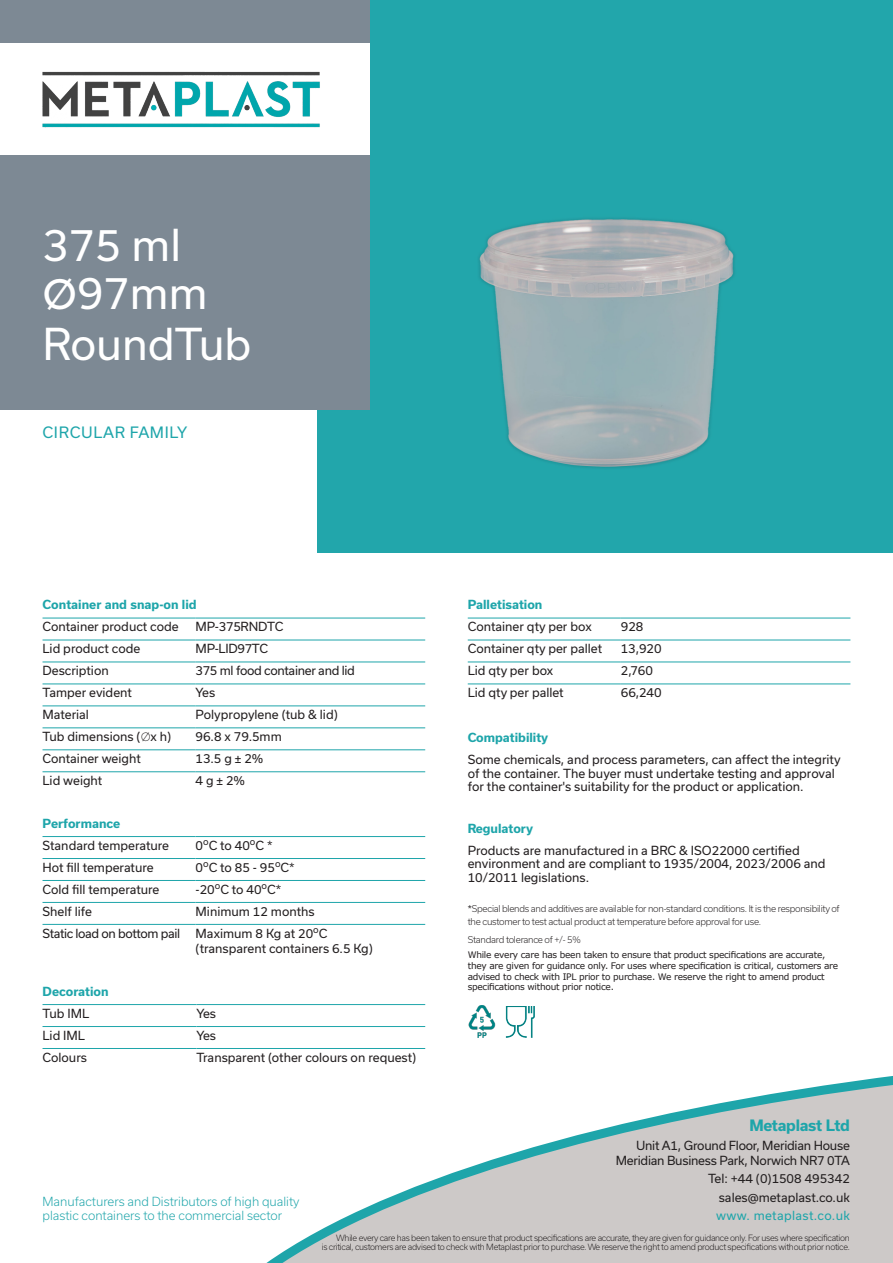
<style>
.page{position:relative;width:893px;height:1263px;background:#fff}
.page>*{position:absolute;margin:0;border:0;box-sizing:border-box;transform-origin:0 0}
.Product_title{font:42px/48px "Usual";color:#fff}
.IPL_DocSubhead{font:15px "Usual";letter-spacing:.045em;color:#1ea5aa}
.IPL_PullPara{font:700 15px "Usual";letter-spacing:-.02em;color:#1ea5aa}
.IPL_PullPara-2{font:12px/13.5px "Usual";color:#231f20}
.IPL_Table_head{font:700 12px "Usual";color:#1ea5aa}
.IPL_PullPara-3{font:300 12px/14.4px "Usual";color:#1ea5aa}
.IPL_PullPara-4{font:12px "Usual";letter-spacing:-.02em;color:#231f20}
.IPL_PullPara-5{font:12px "Usual";letter-spacing:-.025em;color:#231f20}
.IPL_PullPara-6{font:12px "Usual";letter-spacing:-.03em;color:#231f20}
.IPL_PullPara-7{font:12px "Usual";letter-spacing:.03em;color:#1ea5aa}
.IPL_Notes{font:9px/10.8px "Verdana";letter-spacing:-.03em;color:#231f20}
.t1{font:300 9px/13.5px "Usual";letter-spacing:-.03em;color:#231f20}
.t2{font:300 8.25px "Usual";letter-spacing:-.035em;color:#231f20}
.s1{font-family:"Museo Sans 500"}
.s2{font-family:"Museo Sans 100"}
.s3{font-family:"Arial"}
.s4{font-weight:400}
</style>
<div class="page">
<img style="left:317px;top:0;width:576px;height:553px">
<hr style="left:43px;top:618px;width:153px;height:1px;background:#1ea5aa">
<hr style="left:43px;top:640px;width:153px;height:1px;background:#1ea5aa">
<hr style="left:43px;top:662px;width:153px;height:1px;background:#1ea5aa">
<hr style="left:196px;top:618px;width:229px;height:1px;background:#1ea5aa">
<hr style="left:196px;top:640px;width:229px;height:1px;background:#1ea5aa">
<hr style="left:196px;top:662px;width:229px;height:1px;background:#1ea5aa">
<hr style="left:43px;top:684px;width:153px;height:1px;background:#1ea5aa">
<hr style="left:196px;top:684px;width:229px;height:1px;background:#1ea5aa">
<hr style="left:43px;top:706px;width:153px;height:1px;background:#1ea5aa">
<hr style="left:196px;top:706px;width:229px;height:1px;background:#1ea5aa">
<hr style="left:43px;top:728px;width:153px;height:1px;background:#1ea5aa">
<hr style="left:43px;top:749px;width:153px;height:1px;background:#1ea5aa">
<hr style="left:43px;top:771px;width:153px;height:1px;background:#1ea5aa">
<hr style="left:196px;top:728px;width:229px;height:1px;background:#1ea5aa">
<hr style="left:196px;top:749px;width:229px;height:1px;background:#1ea5aa">
<hr style="left:196px;top:771px;width:229px;height:1px;background:#1ea5aa">
<hr style="left:43px;top:836px;width:153px;height:1px;background:#1ea5aa">
<hr style="left:43px;top:858px;width:153px;height:1px;background:#1ea5aa">
<hr style="left:43px;top:880px;width:153px;height:1px;background:#1ea5aa">
<hr style="left:43px;top:902px;width:153px;height:1px;background:#1ea5aa">
<hr style="left:196px;top:836px;width:229px;height:1px;background:#1ea5aa">
<hr style="left:196px;top:858px;width:229px;height:1px;background:#1ea5aa">
<hr style="left:196px;top:880px;width:229px;height:1px;background:#1ea5aa">
<hr style="left:196px;top:902px;width:229px;height:1px;background:#1ea5aa">
<hr style="left:43px;top:924px;width:153px;height:1px;background:#1ea5aa">
<hr style="left:196px;top:924px;width:229px;height:1px;background:#1ea5aa">
<hr style="left:43px;top:1004px;width:153px;height:1px;background:#1ea5aa">
<hr style="left:43px;top:1026px;width:153px;height:1px;background:#1ea5aa">
<hr style="left:196px;top:1004px;width:229px;height:1px;background:#1ea5aa">
<hr style="left:196px;top:1026px;width:229px;height:1px;background:#1ea5aa">
<hr style="left:43px;top:1048px;width:153px;height:1px;background:#1ea5aa">
<hr style="left:196px;top:1048px;width:229px;height:1px;background:#1ea5aa">
<img style="left:468px;top:1005px;width:27px;height:33px">
<img style="left:506px;top:1006px;width:28px;height:32px">
<hr style="left:468px;top:618px;width:153px;height:1px;background:#1ea5aa">
<hr style="left:621px;top:618px;width:229px;height:1px;background:#1ea5aa">
<hr style="left:468px;top:640px;width:153px;height:1px;background:#1ea5aa">
<hr style="left:621px;top:640px;width:229px;height:1px;background:#1ea5aa">
<hr style="left:468px;top:662px;width:153px;height:1px;background:#1ea5aa">
<hr style="left:621px;top:662px;width:229px;height:1px;background:#1ea5aa">
<hr style="left:468px;top:684px;width:153px;height:1px;background:#1ea5aa">
<hr style="left:621px;top:684px;width:229px;height:1px;background:#1ea5aa">
<div style="left:0;top:35px;width:369px;height:131px;background:#fff"></div>
<div style="left:0;top:155px;width:369px;height:255px;background:#7d8994"></div>
<div style="left:0;top:0;width:369px;height:43px;background:#7d8994"></div>
<img style="left:42px;top:71px;width:278px;height:57px">
<svg style="left:266px;top:1076px;width:627px;height:187px"></svg>
<p class="Product_title" style="left:43px;top:221px;width:167px">375 ml<br><span class="s1">Ø</span>97mm</p>
<p class="Product_title" style="left:43px;top:320px;width:211px">RoundTub</p>
<p class="IPL_DocSubhead" style="left:43px;top:424px;width:146px">CIRCULAR FAMILY</p>
<p class="IPL_Table_head" style="left:43px;top:598px;width:156px">Container and snap-on lid</p>
<p class="IPL_PullPara-2" style="left:43px;top:620px;width:138px">Container product code</p>
<p class="IPL_PullPara-4" style="left:196px;top:619px;width:89px">MP-375RNDTC</p>
<p class="IPL_PullPara-2" style="left:43px;top:642px;width:99px">Lid product code</p>
<p class="IPL_PullPara-5" style="left:196px;top:642px;width:74px">MP-LID97TC</p>
<p class="IPL_PullPara-2" style="left:43px;top:664px;width:68px">Description</p>
<p class="IPL_PullPara-5" style="left:196px;top:664px;width:161px">375 ml food container and lid</p>
<p class="IPL_PullPara-2" style="left:43px;top:686px;width:91px">Tamper evident</p>
<p class="IPL_PullPara-2" style="left:196px;top:686px;width:21px">Yes</p>
<p class="IPL_PullPara-2" style="left:43px;top:708px;width:48px">Material</p>
<p class="IPL_PullPara-2" style="left:196px;top:708px;width:144px">Polypropylene (tub &amp; lid)</p>
<p class="IPL_PullPara-2" style="left:43px;top:730px;width:130px">Tub dimensions (<span class="s2">Ø</span>x h)</p>
<p class="IPL_PullPara-2" style="left:196px;top:730px;width:88px">96.8 x 79.5mm</p>
<p class="IPL_PullPara-2" style="left:43px;top:752px;width:100px">Container weight</p>
<p class="IPL_PullPara-2" style="left:196px;top:752px;width:69px">13.5 g <span class="s3">±</span> 2%</p>
<p class="IPL_PullPara-2" style="left:43px;top:774px;width:61px">Lid weight</p>
<p class="IPL_PullPara-2" style="left:196px;top:774px;width:51px">4 g <span class="s3">±</span> 2%</p>
<p class="IPL_Table_head" style="left:43px;top:816px;width:79px">Performance</p>
<p class="IPL_PullPara-2" style="left:43px;top:839px;width:128px">Standard temperature</p>
<p class="IPL_PullPara-2" style="left:196px;top:839px;width:78px">0<sup>o</sup>C to 40<sup>o</sup>C *</p>
<p class="IPL_PullPara-2" style="left:43px;top:860px;width:113px">Hot fill temperature</p>
<p class="IPL_PullPara-2" style="left:196px;top:860px;width:101px">0<sup>o</sup>C to 85 - 95<sup>o</sup>C*</p>
<p class="IPL_PullPara-2" style="left:43px;top:882px;width:118px">Cold fill temperature</p>
<p class="IPL_PullPara-2" style="left:196px;top:882px;width:87px">-20<sup>o</sup>C to 40<sup>o</sup>C*</p>
<p class="IPL_PullPara-2" style="left:43px;top:904px;width:51px">Shelf life</p>
<p class="IPL_PullPara-2" style="left:196px;top:904px;width:121px">Minimum 12 months</p>
<p class="IPL_PullPara-6" style="left:43px;top:926px;width:139px">Static load on bottom pail</p>
<p class="IPL_PullPara-2" style="left:196px;top:926px;width:133px">Maximum 8 Kg at 20<sup>o</sup>C</p>
<p class="IPL_PullPara-2" style="left:196px;top:941px;width:179px">(transparent containers 6.5 Kg)</p>
<p class="IPL_Table_head" style="left:43px;top:984px;width:68px">Decoration</p>
<p class="IPL_PullPara-2" style="left:43px;top:1007px;width:48px">Tub IML</p>
<p class="IPL_PullPara-2" style="left:196px;top:1007px;width:21px">Yes</p>
<p class="IPL_PullPara-2" style="left:43px;top:1028px;width:44px">Lid IML</p>
<p class="IPL_PullPara-2" style="left:196px;top:1028px;width:21px">Yes</p>
<p class="IPL_PullPara-2" style="left:43px;top:1050px;width:46px">Colours</p>
<p class="IPL_PullPara-2" style="left:196px;top:1050px;width:221px">Transparent (other colours on request)</p>
<p class="IPL_PullPara-3" style="left:43px;top:1194px;width:259px">Manufacturers and Distributors of high quality plastic containers to the commercial sector</p>
<p class="IPL_Table_head" style="left:468px;top:598px;width:76px">Palletisation</p>
<p class="IPL_PullPara-2" style="left:468px;top:620px;width:125px">Container qty per box</p>
<p class="IPL_PullPara-2" style="left:621px;top:620px;width:24px">928</p>
<p class="IPL_PullPara-2" style="left:468px;top:642px;width:136px">Container qty per pallet</p>
<p class="IPL_PullPara-2" style="left:621px;top:642px;width:42px">13,920</p>
<p class="IPL_PullPara-2" style="left:468px;top:664px;width:87px">Lid qty per box</p>
<p class="IPL_PullPara-2" style="left:621px;top:664px;width:34px">2,760</p>
<p class="IPL_PullPara-2" style="left:468px;top:686px;width:97px">Lid qty per pallet</p>
<p class="IPL_PullPara-2" style="left:621px;top:686px;width:42px">66,240</p>
<p class="IPL_Table_head" style="left:468px;top:731px;width:82px">Compatibility</p>
<p class="IPL_PullPara-2" style="left:468px;top:753px;width:374px">Some chemicals, and process parameters, can affect the integrity of the container. The buyer must undertake testing and approval for the container's suitability for the product or application.</p>
<p class="IPL_Table_head" style="left:468px;top:821px;width:67px">Regulatory</p>
<p class="IPL_PullPara-2" style="left:468px;top:843px;width:359px">Products are manufactured in a BRC &amp; ISO22000 certified environment and are compliant to 1935/2004, 2023/2006 and<br>10/2011 legislations.</p>
<p class="t1" style="left:468px;top:902px;width:373px"><span class="s4">*</span>Special blends and additives are available for non-standard conditions. It is the responsibility of the customer to test actual product at temperature before approval for use.</p>
<p class="t1" style="left:468px;top:933px;width:115px">Standard tolerance of +/- 5%</p>
<p class="IPL_Notes" style="left:468px;top:949px;width:372px">While every care has been taken to ensure that product specifications are accurate, they are given for guidance only. For uses where specification is critical, customers are advised to check with IPL prior to purchase. We reserve the right to amend product specifications without prior notice.</p>
<p class="IPL_PullPara" style="left:749px;top:1117px;width:102px">Metaplast Ltd</p>
<p class="IPL_PullPara-4" style="left:636px;top:1139px;width:215px">Unit A1, Ground Floor, Meridian House</p>
<p class="IPL_PullPara-4" style="left:616px;top:1153px;width:236px">Meridian Business Park, Norwich NR7 0TA</p>
<p class="IPL_PullPara-2" style="left:708px;top:1172px;width:143px">Tel: +44 (0)1508 495342</p>
<p class="IPL_PullPara-2" style="left:719px;top:1190px;width:133px">sales@metaplast.co.uk</p>
<p class="IPL_PullPara-7" style="left:716px;top:1209px;width:135px">www. metaplast.co.uk</p>
<p class="t2" style="left:336px;top:1233px;width:515px">While every care has been taken to ensure that product specifications are accurate, they are given for guidance only. For uses where specification</p>
<p class="t2" style="left:322px;top:1242px;width:530px">is critical, customers are advised to check with Metaplast prior to purchase. We reserve the right to amend product specifications without prior notice.</p>
</div>
